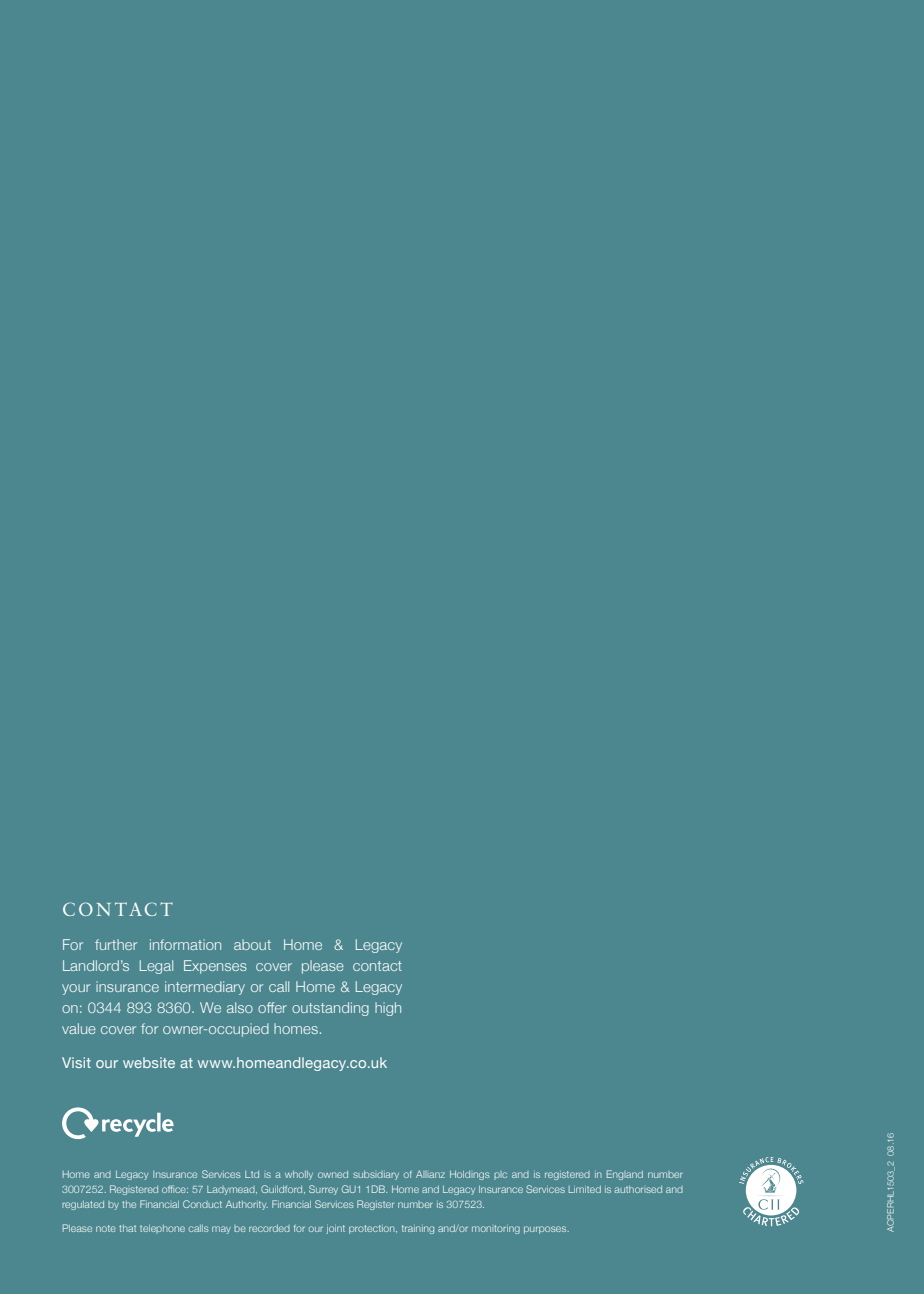
<style>
.page{position:relative;width:924px;height:1294px;background:#fff}
.page>*{position:absolute;margin:0;border:0;box-sizing:border-box;transform-origin:0 0}
.t1{font:18.9px "Classical Garamond BT";letter-spacing:.13em;color:#fff}
.t2{font:300 15px/21px "Helvetica Neue";letter-spacing:.01em;color:#fff;text-align:justify}
.t3{font:15px "Helvetica Neue";letter-spacing:.02em;color:#fff}
.t4{font:300 10.5px/15px "Helvetica Neue";letter-spacing:.01em;color:#fff;text-align:justify}
.t5{font:300 9px "Helvetica Neue";letter-spacing:.01em;color:#fff}
</style>
<div class="page">
<div style="left:0;top:0;width:924px;height:1293px;background:#4c868e"></div>
<h1 class="t1" style="left:62px;top:898px;width:113px">CONTACT</h1>
<h2 class="t2" style="left:62px;top:933px;width:342px">For further information about Home &amp; Legacy Landlord’s Legal Expenses cover please contact your insurance intermediary or call Home &amp; Legacy on: 0344 893 8360. We also offer outstanding high value cover for owner-occupied homes.</h2>
<h2 class="t3" style="left:62px;top:1051px;width:327px">Visit our website at www.homeandlegacy.co.uk</h2>
<p class="t4" style="left:62px;top:1166px;width:622px">Home and Legacy Insurance Services Ltd is a wholly owned subsidiary of Allianz Holdings plc and is registered in England number 3007252. Registered office: 57 Ladymead, Guildford, Surrey GU1 1DB. Home and Legacy Insurance Services Limited is authorised and regulated by the Financial Conduct Authority. Financial Services Register number is 307523.</p>
<p class="t4" style="left:62px;top:1219px;width:509px">Please note that telephone calls may be recorded for our joint protection, training and/or monitoring purposes.</p>
<p class="t5" style="left:883px;top:1231px;width:100px;rotate:-90deg">ACPERHL1503_2 08.16</p>
</div>
